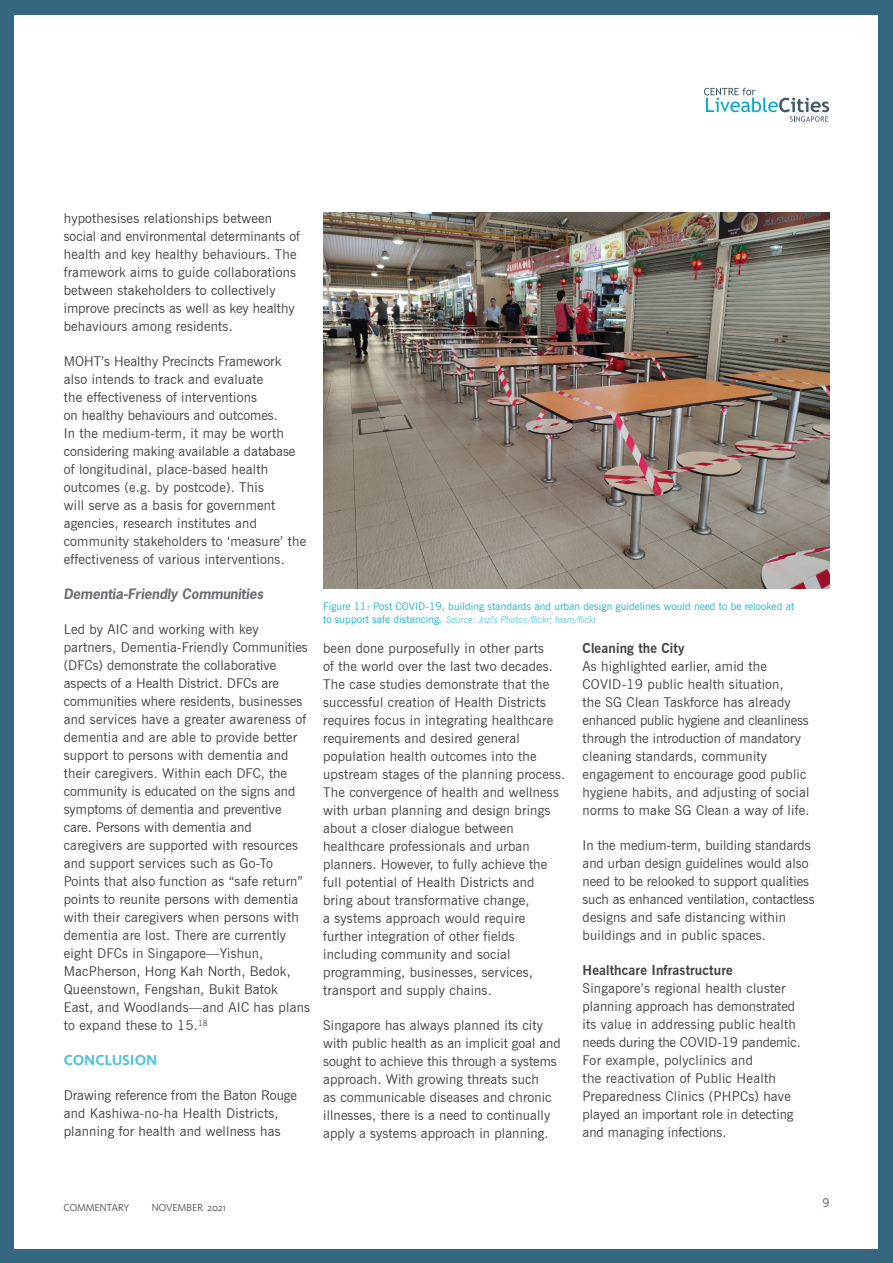
<style>
.page{position:relative;width:893px;height:1263px;background:#356880}
.page>*{position:absolute;margin:0;border:0;box-sizing:border-box;transform-origin:0 0}
.t1{font:700 15px "Kievit OT";letter-spacing:-.005em;color:#4dc2da}
.t2{font:13.5px/18px "News Gothic BT";letter-spacing:.015em;color:#414042}
.t3{font:700 13.5px "News Gothic BT";letter-spacing:.01em;color:#414042}
.t4{font:italic 700 13.5px "News Gothic";letter-spacing:-.005em;color:#6d6e71}
.t5{font:12px "News Gothic BT";color:#425968;scale:.95 1}
.t6{font:10.5px "News Gothic BT";letter-spacing:.005em;color:#1ab1d0}
.t7{font:10.5px "Kievit OT";letter-spacing:-.02em;color:#58595b}
.t8{font:italic 9px "News Gothic";letter-spacing:.005em;color:#66cbe0}
.s1{font-family:"News Gothic BT";font-style:normal;font-size:10.5px;color:#1ab1d0}
</style>
<div class="page">
<div style="left:15px;top:15px;width:863px;height:1233px;background:#fff"></div>
<svg style="left:704px;top:88px;width:125px;height:34px"></svg>
<img style="left:323px;top:213px;width:506px;height:376px">
<p class="t2" style="left:64px;top:209px;width:238px">hypothesises relationships between social and environmental determinants of health and key healthy behaviours. The framework aims to guide collaborations between stakeholders to collectively improve precincts as well as key healthy behaviours among residents.</p>
<p class="t2" style="left:64px;top:352px;width:244px">MOHT’s Healthy Precincts Framework also intends to track and evaluate<br>the effectiveness of interventions<br>on healthy behaviours and outcomes.<br>In the medium-term, it may be worth considering making available a database of longitudinal, place-based health outcomes (e.g. by postcode). This<br>will serve as a basis for government agencies, research institutes and community stakeholders to ‘measure’ the effectiveness of various interventions.</p>
<p class="t4" style="left:64px;top:585px;width:201px">Dementia-Friendly Communities</p>
<p class="t2" style="left:64px;top:620px;width:248px">Led by AIC and working with key partners, Dementia-Friendly Communities (DFCs) demonstrate the collaborative aspects of a Health District. DFCs are communities where residents, businesses and services have a greater awareness of dementia and are able to provide better support to persons with dementia and their caregivers. Within each DFC, the community is educated on the signs and symptoms of dementia and preventive care. Persons with dementia and caregivers are supported with resources and support services such as Go-To Points that also function as “safe return” points to reunite persons with dementia with their caregivers when persons with dementia are lost. There are currently eight DFCs in Singapore—Yishun, MacPherson, Hong Kah North, Bedok, Queenstown, Fengshan, Bukit Batok East, and Woodlands—and AIC has plans to expand these to 15.<sup>18</sup></p>
<p class="t1" style="left:64px;top:1051px;width:95px">CONCLUSION</p>
<p class="t2" style="left:64px;top:1086px;width:235px">Drawing reference from the Baton Rouge and Kashiwa-no-ha Health Districts, planning for health and wellness has</p>
<p class="t6" style="left:323px;top:600px;width:473px">Figure 11: Post COVID-19, building standards and urban design guidelines would need to be relooked at</p>
<p class="t8" style="left:323px;top:614px;width:275px"><span class="s1">to support safe distancing.</span> Source: Jnzl’s Photos/flickr; foam/flickr</p>
<p class="t2" style="left:323px;top:639px;width:244px">been done purposefully in other parts<br>of the world over the last two decades.<br>The case studies demonstrate that the successful creation of Health Districts requires focus in integrating healthcare requirements and desired general population health outcomes into the upstream stages of the planning process.<br>The convergence of health and wellness with urban planning and design brings about a closer dialogue between healthcare professionals and urban planners. However, to fully achieve the full potential of Health Districts and bring about transformative change,<br>a systems approach would require further integration of other fields including community and social programming, businesses, services, transport and supply chains.</p>
<p class="t2" style="left:323px;top:1016px;width:239px">Singapore has always planned its city with public health as an implicit goal and sought to achieve this through a systems approach. With growing threats such<br>as communicable diseases and chronic illnesses, there is a need to continually apply a systems approach in planning.</p>
<p class="t3" style="left:583px;top:640px;width:103px">Cleaning the City</p>
<p class="t2" style="left:583px;top:657px;width:228px">As highlighted earlier, amid the COVID-19 public health situation,<br>the SG Clean Taskforce has already enhanced public hygiene and cleanliness through the introduction of mandatory cleaning standards, community engagement to encourage good public hygiene habits, and adjusting of social norms to make SG Clean a way of life.</p>
<p class="t2" style="left:583px;top:836px;width:233px">In the medium-term, building standards and urban design guidelines would also need to be relooked to support qualities such as enhanced ventilation, contactless designs and safe distancing within buildings and in public spaces.</p>
<p class="t3" style="left:583px;top:962px;width:152px">Healthcare Infrastructure</p>
<p class="t2" style="left:583px;top:979px;width:220px">Singapore’s regional health cluster planning approach has demonstrated its value in addressing public health needs during the COVID-19 pandemic.<br>For example, polyclinics and<br>the reactivation of Public Health Preparedness Clinics (PHPCs) have played an important role in detecting and managing infections.</p>
<p class="t7" style="left:63px;top:1201px;width:68px">COMMENTARY</p>
<p class="t7" style="left:151px;top:1201px;width:76px">NOVEMBER 2021</p>
<p class="t5" style="left:822px;top:1196px;width:9px">9</p>
</div>
